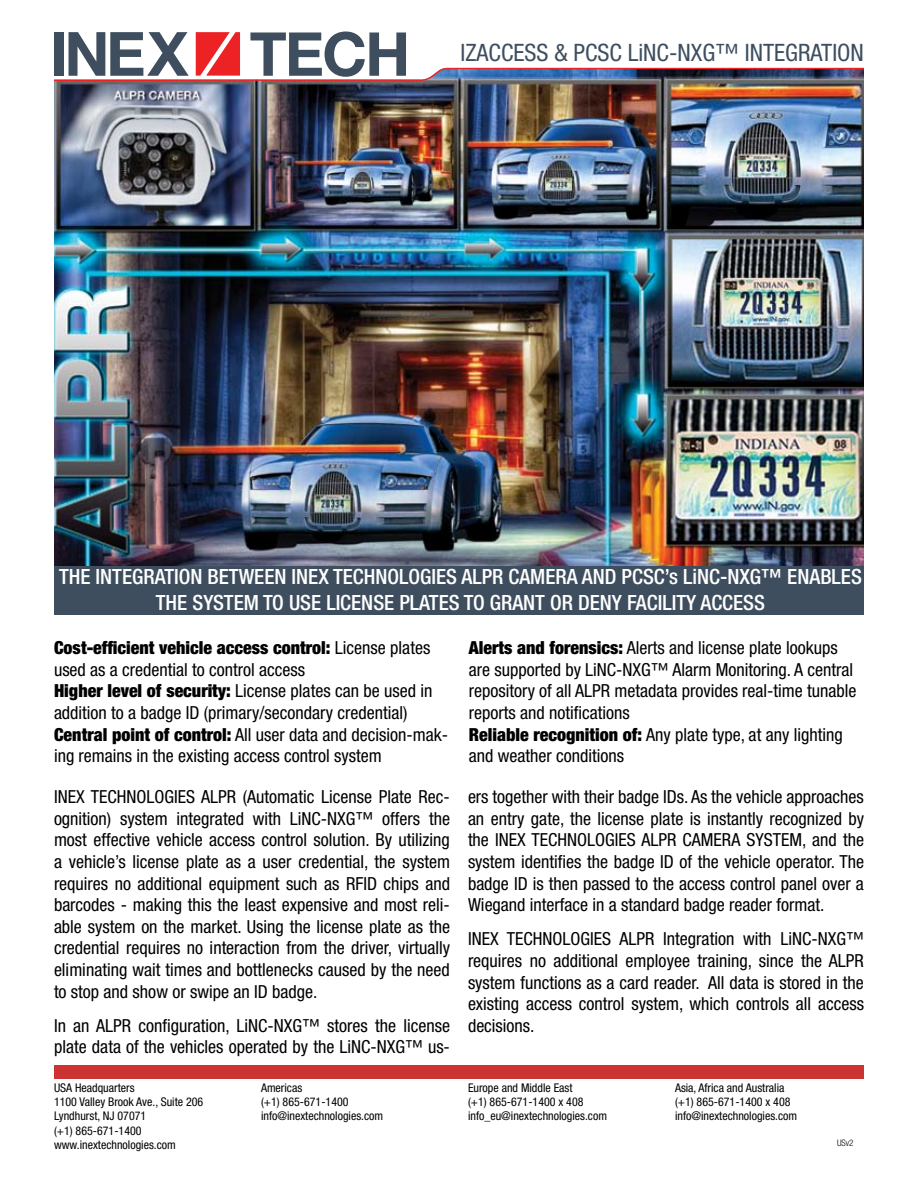
<style>
.page{position:relative;width:918px;height:1188px;background:#fff}
.page>*{position:absolute;margin:0;border:0;box-sizing:border-box;transform-origin:0 0}
.t1{font:condensed 24px "Helvetica Neue LT Std";color:#3d4e5f}
.t2{font:500 condensed 21px/26.1px "Helvetica Neue LT Std";color:#fff;text-align:center}
.t3{font:condensed 18px/21.6px "Helvetica Neue LT Std";color:#000;text-align:justify}
.t4{font:condensed 12px/14.4px "Helvetica Neue LT Std";color:#000}
.t5{font:300 condensed 9px "Helvetica Neue LT Std";color:#000}
.s1{font-weight:900}
</style>
<div class="page">
<img style="left:54px;top:81px;width:810px;height:485px">
<div style="left:54px;top:1066px;width:810px;height:13px;background:#c33"></div>
<div style="left:54px;top:566px;width:810px;height:48px;background:#3e4e5e"></div>
<svg style="left:54px;top:32px;width:810px;height:49px"></svg>
<h1 class="t1" style="left:461px;top:38px;width:405px">IZACCESS &amp; PCSC LiNC-NXG™ INTEGRATION</h1>
<p class="t2" style="left:59px;top:563px;width:804px">THE INTEGRATION BETWEEN INEX TECHNOLOGIES ALPR CAMERA AND PCSC’s LiNC-NXG™ ENABLES<br>THE SYSTEM TO USE LICENSE PLATES TO GRANT OR DENY FACILITY ACCESS</p>
<p class="t3" style="left:54px;top:637px;width:396px;text-align:left"><span class="s1">Cost-efficient vehicle access control:</span> License plates used as a credential to control access<br><span class="s1">Higher level of security:</span> License plates can be used in addition to a badge ID (primary/secondary credential)<br><span class="s1">Central point of control:</span> All user data and decision-mak&shy;ing remains in the existing access control system</p>
<p class="t3" style="left:469px;top:637px;width:389px;text-align:left"><span class="s1">Alerts and forensics:</span> Alerts and license plate lookups are supported by LiNC-NXG™ Alarm Monitoring. A central repository of all ALPR metadata provides real-time tunable reports and notifications<br><span class="s1">Reliable recognition of:</span> Any plate type, at any lighting and weather conditions</p>
<p class="t3" style="left:54px;top:786px;width:398px">INEX TECHNOLOGIES ALPR (Automatic License Plate Rec&shy;ognition) system integrated with LiNC-NXG™ offers the most effective vehicle access control solution. By utilizing a vehicle’s license plate as a user credential, the system requires no additional equipment such as RFID chips and barcodes - making this the least expensive and most reli&shy;able system on the market. Using the license plate as the credential requires no interaction from the driver, virtually eliminating wait times and bottlenecks caused by the need to stop and show or swipe an ID badge.</p>
<p class="t3" style="left:54px;top:1015px;width:398px">In an ALPR configuration, LiNC-NXG™ stores the license plate data of the vehicles operated by the LiNC-NXG™ us-</p>
<p class="t3" style="left:468px;top:786px;width:398px">ers together with their badge IDs. As the vehicle approaches an entry gate, the license plate is instantly recognized by the INEX TECHNOLOGIES ALPR CAMERA SYSTEM, and the system identifies the badge ID of the vehicle operator. The badge ID is then passed to the access control panel over a Wiegand interface in a standard badge reader format.</p>
<p class="t3" style="left:468px;top:928px;width:398px">INEX TECHNOLOGIES ALPR Integration with LiNC-NXG™ requires no additional employee training, since the ALPR system functions as a card reader. All data is stored in the existing access control system, which controls all access decisions.</p>
<p class="t4" style="left:54px;top:1080px;width:151px">USA Headquarters<br>1100 Valley Brook Ave., Suite 206<br>Lyndhurst, NJ 07071<br>(+1) 865-671-1400 www.inextechnologies.com</p>
<p class="t4" style="left:261px;top:1080px;width:124px">Americas<br>(+1) 865-671-1400 info@inextechnologies.com</p>
<p class="t4" style="left:468px;top:1080px;width:141px">Europe and Middle East<br>(+1) 865-671-1400 x 408 info_eu@inextechnologies.com</p>
<p class="t4" style="left:675px;top:1080px;width:124px">Asia, Africa and Australia (+1) 865-671-1400 x 408 info@inextechnologies.com</p>
<p class="t5" style="left:837px;top:1137px;width:18px">USv2</p>
</div>
